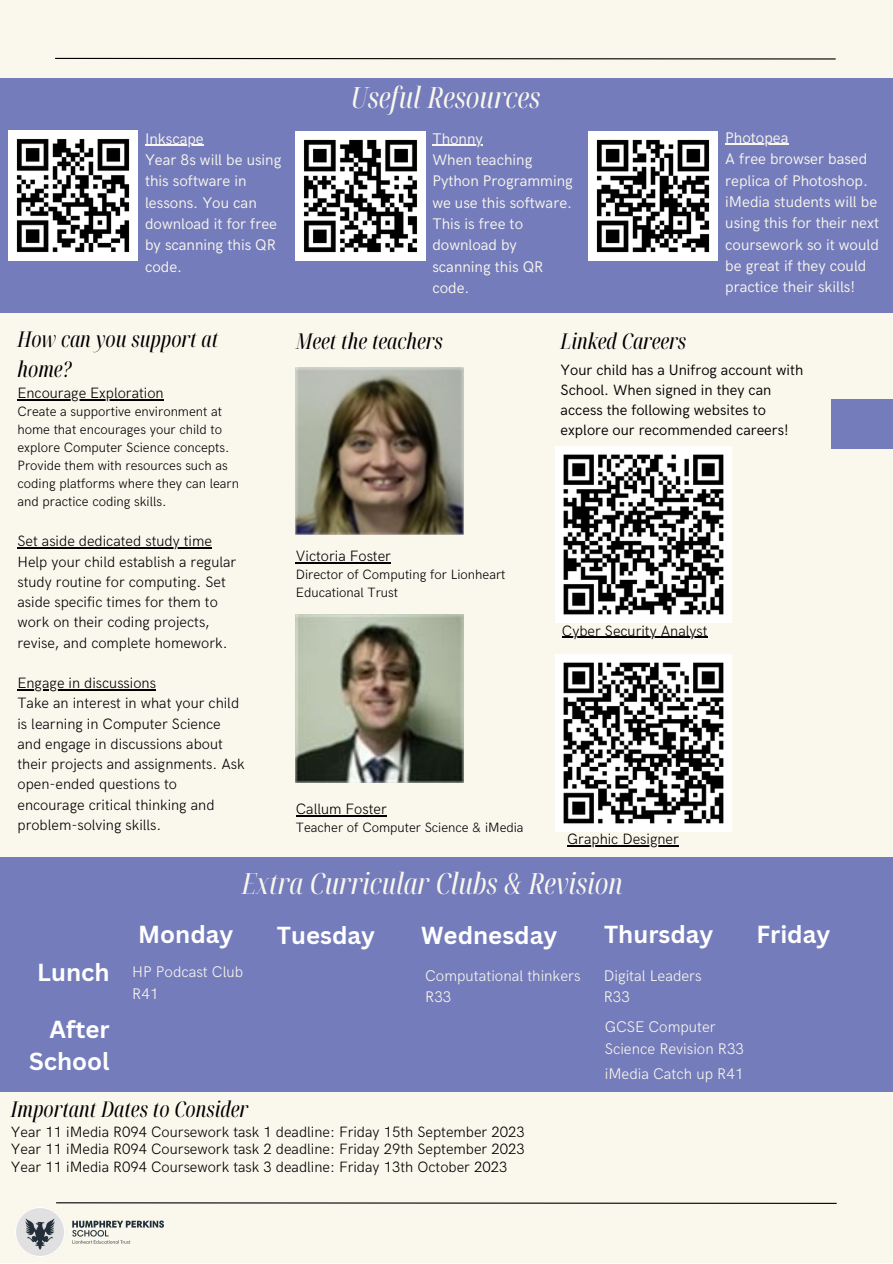
<style>
.page{position:relative;width:893px;height:1264px;background:#fff}
.page>*{position:absolute;margin:0;border:0;box-sizing:border-box;transform-origin:0 0}
.t1{font:italic extra-condensed 29.25px "Noto Serif Display";color:#faf7ed}
.t2{font:700 24px/32.5px "Canva Sans";color:#fff;text-align:right}
.t3{font:italic extra-condensed 21.75px/30.3px "Noto Serif Display";color:#000}
.t4{font:15.45px/21.3px "HK Grotesk";color:#faf7ed}
.t5{font:300 15.45px/21.3px "HK Grotesk";color:#faf7ed}
.t6{font:300 15px/20.2px "HK Grotesk";color:#000}
.t7{font:15px/20.2px "HK Grotesk";color:#000}
.t8{font:300 13.5px/18px "HK Grotesk";color:#000}
</style>
<div class="page">
<div style="left:0;top:0;width:892px;height:1262px;background:#faf7ed"></div>
<div style="left:0;top:79px;width:892px;height:234px;background:#747cbb"></div>
<img style="left:9px;top:131px;width:129px;height:129px">
<img style="left:296px;top:132px;width:129px;height:129px">
<svg style="left:56px;top:1202px;width:781px;height:2px;background:#6c6a66"></svg>
<img style="left:16px;top:1207px;width:147px;height:49px">
<img style="left:588px;top:132px;width:129px;height:129px">
<div style="left:831px;top:398px;width:61px;height:50px;background:#747cbb"></div>
<svg style="left:55px;top:57px;width:781px;height:3px"></svg>
<img style="left:296px;top:367px;width:167px;height:167px">
<img style="left:296px;top:614px;width:167px;height:168px">
<img style="left:555px;top:446px;width:176px;height:176px">
<img style="left:555px;top:654px;width:176px;height:177px">
<div style="left:0;top:857px;width:892px;height:234px;background:#747cbb"></div>
<hr style="left:145px;top:145px;width:59px;height:1px;background:#faf7ed">
<hr style="left:432px;top:145px;width:51px;height:1px;background:#faf7ed">
<hr style="left:725px;top:144px;width:63px;height:1px;background:#faf7ed">
<hr style="left:17px;top:399px;width:147px;height:1px;background:#000">
<hr style="left:17px;top:547px;width:195px;height:1px;background:#000">
<hr style="left:17px;top:689px;width:139px;height:1px;background:#000">
<hr style="left:296px;top:562px;width:95px;height:1px;background:#000">
<hr style="left:296px;top:815px;width:91px;height:1px;background:#000">
<hr style="left:562px;top:637px;width:145px;height:1px;background:#000">
<hr style="left:567px;top:845px;width:111px;height:1px;background:#000">
<p class="t4" style="left:145px;top:128px;width:60px">Inkscape</p>
<p class="t4" style="left:145px;top:150px;width:138px">Year 8s will be using this software in lessons. You can download it for free by scanning this QR code.</p>
<p class="t1" style="left:350px;top:77px;width:191px">Useful Resources</p>
<p class="t4" style="left:432px;top:128px;width:52px">Thonny</p>
<p class="t4" style="left:432px;top:150px;width:142px">When teaching<br>Python Programming we use this software.<br>This is free to download by scanning this QR code.</p>
<p class="t4" style="left:725px;top:127px;width:65px">Photopea</p>
<p class="t4" style="left:725px;top:149px;width:155px">A free browser based replica of Photoshop. iMedia students will be using this for their next coursework so it would be great if they could practice their skills!</p>
<p class="t3" style="left:17px;top:323px;width:202px">How can you support at home?</p>
<p class="t6" style="left:17px;top:383px;width:148px">Encourage Exploration</p>
<p class="t8" style="left:17px;top:403px;width:223px">Create a supportive environment at home that encourages your child to explore Computer Science concepts.<br>Provide them with resources such as coding platforms where they can learn and practice coding skills.</p>
<p class="t6" style="left:17px;top:531px;width:196px">Set aside dedicated study time</p>
<p class="t6" style="left:17px;top:552px;width:220px">Help your child establish a regular study routine for computing. Set aside specific times for them to work on their coding projects, revise, and complete homework.</p>
<p class="t6" style="left:17px;top:673px;width:140px">Engage in discussions</p>
<p class="t6" style="left:17px;top:693px;width:229px">Take an interest in what your child is learning in Computer Science and engage in discussions about their projects and assignments. Ask open-ended questions to encourage critical thinking and problem-solving skills.</p>
<p class="t3" style="left:296px;top:325px;width:148px">Meet the teachers</p>
<p class="t3" style="left:560px;top:325px;width:127px">Linked Careers</p>
<p class="t7" style="left:560px;top:360px;width:244px">Your child has a Unifrog account with School. When signed in they can access the following websites to explore our recommended careers!</p>
<p class="t6" style="left:296px;top:546px;width:97px">Victoria Foster</p>
<p class="t8" style="left:296px;top:566px;width:211px">Director of Computing for Lionheart<br>Educational Trust</p>
<p class="t6" style="left:562px;top:621px;width:147px">Cyber Security Analyst</p>
<p class="t6" style="left:296px;top:799px;width:92px">Callum Foster</p>
<p class="t8" style="left:296px;top:819px;width:229px">Teacher of Computer Science &amp; iMedia</p>
<p class="t6" style="left:567px;top:829px;width:113px">Graphic Designer</p>
<p class="t1" style="left:242px;top:863px;width:382px">Extra Curricular Clubs &amp; Revision</p>
<p class="t2" style="left:37px;top:955px;width:74px">Lunch</p>
<p class="t2" style="left:29px;top:1012px;width:82px">After<br>School</p>
<p class="t2" style="left:138px;top:917px;width:97px">Monday</p>
<p class="t2" style="left:277px;top:918px;width:100px">Tuesday</p>
<p class="t2" style="left:421px;top:918px;width:137px">Wednesday</p>
<p class="t2" style="left:604px;top:917px;width:111px">Thursday</p>
<p class="t2" style="left:756px;top:917px;width:75px">Friday</p>
<p class="t5" style="left:132px;top:961px;width:112px">HP Podcast Club<br>R41</p>
<p class="t5" style="left:425px;top:965px;width:157px">Computational thinkers</p>
<p class="t5" style="left:425px;top:986px;width:28px">R33</p>
<p class="t5" style="left:603px;top:965px;width:99px">Digital Leaders</p>
<p class="t5" style="left:603px;top:986px;width:28px">R33</p>
<p class="t5" style="left:604px;top:1016px;width:141px">GCSE Computer<br>Science Revision R33</p>
<p class="t5" style="left:604px;top:1063px;width:140px">iMedia Catch up R41</p>
<p class="t3" style="left:11px;top:1093px;width:239px">Important Dates to Consider</p>
<p class="t6" style="left:11px;top:1156px;width:498px">Year 11 iMedia R094 Coursework task 3 deadline: Friday 13th October 2023</p>
<p class="t6" style="left:11px;top:1122px;width:515px">Year 11 iMedia R094 Coursework task 1 deadline: Friday 15th September 2023</p>
<p class="t6" style="left:11px;top:1139px;width:515px">Year 11 iMedia R094 Coursework task 2 deadline: Friday 29th September 2023</p>
</div>
